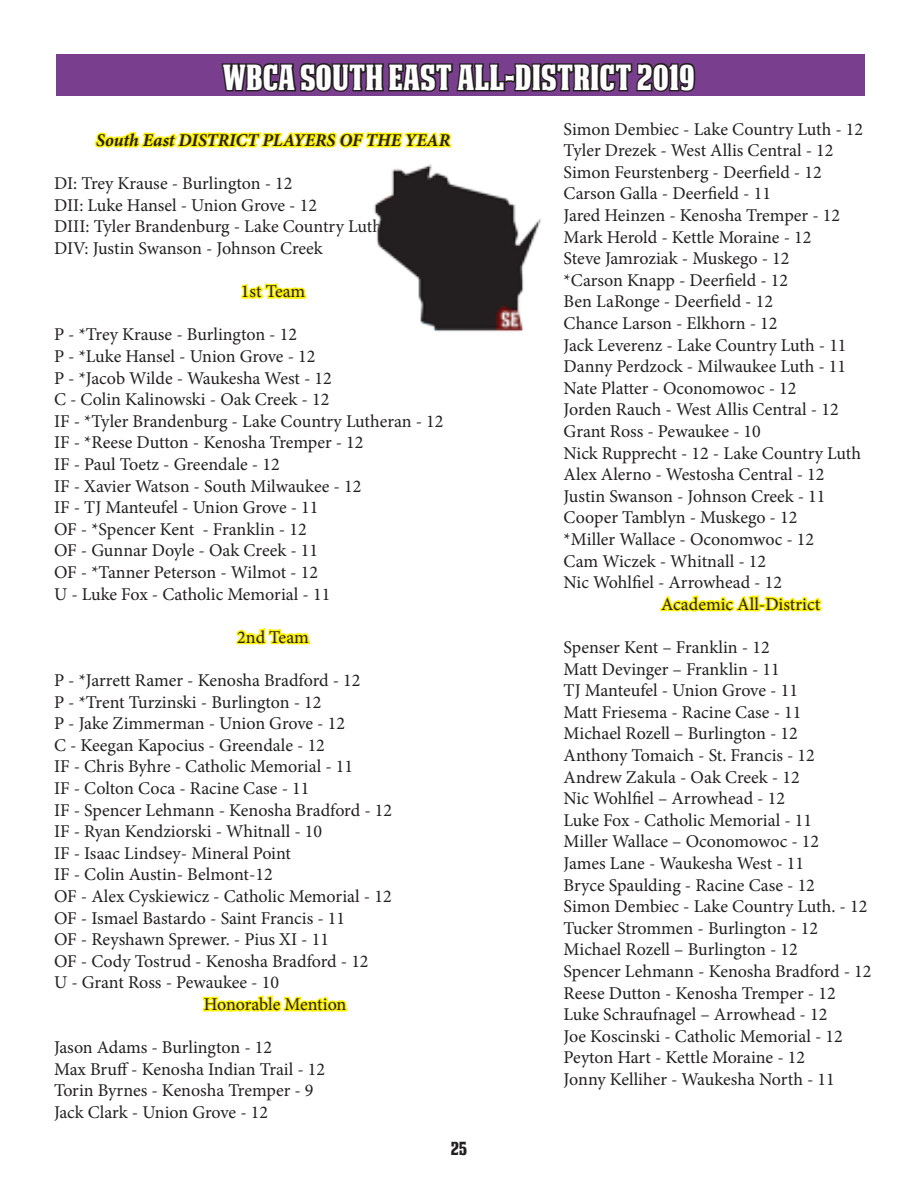
<style>
.page{position:relative;width:918px;height:1188px;background:#fff}
.page>*{position:absolute;margin:0;border:0;box-sizing:border-box;transform-origin:0 0}
.t1{font:34.5px "DEATHEMAACHNCV";color:#fff}
.t2{font:18px "Minion Pro";color:#231f20}
.t3{font:italic 700 18px "Minion Pro";color:#231f20}
.t4{font:18px "DEATHEMAACHNCV";color:#231f20}
</style>
<div class="page">
<div style="left:56px;top:54px;width:809px;height:42px;background:#793e8d"></div>
<svg style="left:241px;top:283px;width:66px;height:16px"></svg>
<svg style="left:236px;top:628px;width:74px;height:17px"></svg>
<svg style="left:203px;top:995px;width:145px;height:17px"></svg>
<svg style="left:660px;top:595px;width:162px;height:17px"></svg>
<svg style="left:95px;top:63px;width:601px;height:85px"></svg>
<img style="left:374px;top:164px;width:167px;height:168px">
<p class="t1" style="left:222px;top:57px;width:474px">WBCA SOUTH EAST ALL-DISTRICT 2019</p>
<p class="t3" style="left:96px;top:127px;width:356px">South East DISTRICT PLAYERS OF THE YEAR</p>
<p class="t2" style="left:54px;top:171px;width:240px">DI: Trey Krause - Burlington - 12</p>
<p class="t2" style="left:54px;top:193px;width:265px">DII: Luke Hansel - Union Grove - 12</p>
<p class="t2" style="left:54px;top:215px;width:351px">DIII: Tyler Brandenburg - Lake Country Luth 12</p>
<p class="t2" style="left:54px;top:236px;width:270px">DIV: Justin Swanson - Johnson Creek</p>
<p class="t2" style="left:241px;top:279px;width:66px">1st Team</p>
<p class="t2" style="left:54px;top:323px;width:245px">P - *Trey Krause - Burlington - 12</p>
<p class="t2" style="left:54px;top:344px;width:263px">P - *Luke Hansel - Union Grove - 12</p>
<p class="t2" style="left:54px;top:366px;width:279px">P - *Jacob Wilde - Waukesha West - 12</p>
<p class="t2" style="left:54px;top:387px;width:277px">C - Colin Kalinowski - Oak Creek - 12</p>
<p class="t2" style="left:54px;top:409px;width:391px">IF - *Tyler Brandenburg - Lake Country Lutheran - 12</p>
<p class="t2" style="left:54px;top:431px;width:311px">IF - *Reese Dutton - Kenosha Tremper - 12</p>
<p class="t2" style="left:54px;top:452px;width:227px">IF - Paul Toetz - Greendale - 12</p>
<p class="t2" style="left:54px;top:474px;width:309px">IF - Xavier Watson - South Milwaukee - 12</p>
<p class="t2" style="left:54px;top:495px;width:266px">IF - TJ Manteufel - Union Grove - 11</p>
<p class="t2" style="left:54px;top:517px;width:254px">OF - *Spencer Kent - Franklin - 12</p>
<p class="t2" style="left:54px;top:539px;width:266px">OF - Gunnar Doyle - Oak Creek - 11</p>
<p class="t2" style="left:54px;top:560px;width:266px">OF - *Tanner Peterson - Wilmot - 12</p>
<p class="t2" style="left:54px;top:582px;width:278px">U - Luke Fox - Catholic Memorial - 11</p>
<p class="t2" style="left:237px;top:625px;width:73px">2nd Team</p>
<p class="t2" style="left:54px;top:668px;width:308px">P - *Jarrett Ramer - Kenosha Bradford - 12</p>
<p class="t2" style="left:54px;top:690px;width:269px">P - *Trent Turzinski - Burlington - 12</p>
<p class="t2" style="left:54px;top:711px;width:293px">P - Jake Zimmerman - Union Grove - 12</p>
<p class="t2" style="left:54px;top:733px;width:272px">C - Keegan Kapocius - Greendale - 12</p>
<p class="t2" style="left:54px;top:755px;width:301px">IF - Chris Byhre - Catholic Memorial - 11</p>
<p class="t2" style="left:54px;top:776px;width:257px">IF - Colton Coca - Racine Case - 11</p>
<p class="t2" style="left:54px;top:798px;width:340px">IF - Spencer Lehmann - Kenosha Bradford - 12</p>
<p class="t2" style="left:54px;top:819px;width:270px">IF - Ryan Kendziorski - Whitnall - 10</p>
<p class="t2" style="left:54px;top:841px;width:239px">IF - Isaac Lindsey- Mineral Point</p>
<p class="t2" style="left:54px;top:863px;width:220px">IF - Colin Austin- Belmont-12</p>
<p class="t2" style="left:54px;top:884px;width:339px">OF - Alex Cyskiewicz - Catholic Memorial - 12</p>
<p class="t2" style="left:54px;top:906px;width:293px">OF - Ismael Bastardo - Saint Francis - 11</p>
<p class="t2" style="left:54px;top:927px;width:277px">OF - Reyshawn Sprewer. - Pius XI - 11</p>
<p class="t2" style="left:54px;top:949px;width:316px">OF - Cody Tostrud - Kenosha Bradford - 12</p>
<p class="t2" style="left:54px;top:971px;width:227px">U - Grant Ross - Pewaukee - 10</p>
<p class="t2" style="left:204px;top:992px;width:144px">Honorable Mention</p>
<p class="t2" style="left:54px;top:1035px;width:220px">Jason Adams - Burlington - 12</p>
<p class="t2" style="left:54px;top:1057px;width:273px">Max Bruff - Kenosha Indian Trail - 12</p>
<p class="t2" style="left:54px;top:1079px;width:261px">Torin Byrnes - Kenosha Tremper - 9</p>
<p class="t2" style="left:54px;top:1100px;width:216px">Jack Clark - Union Grove - 12</p>
<p class="t4" style="left:451px;top:1138px;width:18px">25</p>
<p class="t2" style="left:564px;top:117px;width:301px">Simon Dembiec - Lake Country Luth - 12</p>
<p class="t2" style="left:564px;top:138px;width:271px">Tyler Drezek - West Allis Central - 12</p>
<p class="t2" style="left:564px;top:160px;width:260px">Simon Feurstenberg - Deerfield - 12</p>
<p class="t2" style="left:564px;top:182px;width:209px">Carson Galla - Deerfield - 11</p>
<p class="t2" style="left:564px;top:203px;width:278px">Jared Heinzen - Kenosha Tremper - 12</p>
<p class="t2" style="left:564px;top:225px;width:249px">Mark Herold - Kettle Moraine - 12</p>
<p class="t2" style="left:564px;top:246px;width:227px">Steve Jamroziak - Muskego - 12</p>
<p class="t2" style="left:564px;top:268px;width:226px">*Carson Knapp - Deerfield - 12</p>
<p class="t2" style="left:564px;top:290px;width:211px">Ben LaRonge - Deerfield - 12</p>
<p class="t2" style="left:564px;top:311px;width:215px">Chance Larson - Elkhorn - 12</p>
<p class="t2" style="left:564px;top:333px;width:284px">Jack Leverenz - Lake Country Luth - 11</p>
<p class="t2" style="left:564px;top:354px;width:284px">Danny Perdzock - Milwaukee Luth - 11</p>
<p class="t2" style="left:564px;top:376px;width:234px">Nate Platter - Oconomowoc - 12</p>
<p class="t2" style="left:564px;top:398px;width:277px">Jorden Rauch - West Allis Central - 12</p>
<p class="t2" style="left:564px;top:419px;width:199px">Grant Ross - Pewaukee - 10</p>
<p class="t2" style="left:564px;top:441px;width:299px">Nick Rupprecht - 12 - Lake Country Luth</p>
<p class="t2" style="left:564px;top:462px;width:262px">Alex Alerno - Westosha Central - 12</p>
<p class="t2" style="left:564px;top:484px;width:263px">Justin Swanson - Johnson Creek - 11</p>
<p class="t2" style="left:564px;top:506px;width:235px">Cooper Tamblyn - Muskego - 12</p>
<p class="t2" style="left:564px;top:527px;width:252px">*Miller Wallace - Oconomwoc - 12</p>
<p class="t2" style="left:564px;top:549px;width:204px">Cam Wiczek - Whitnall - 12</p>
<p class="t2" style="left:564px;top:570px;width:220px">Nic Wohlfiel - Arrowhead - 12</p>
<p class="t2" style="left:661px;top:592px;width:160px">Academic All-District</p>
<p class="t2" style="left:564px;top:635px;width:208px">Spenser Kent – Franklin - 12</p>
<p class="t2" style="left:564px;top:657px;width:218px">Matt Devinger – Franklin - 11</p>
<p class="t2" style="left:564px;top:678px;width:236px">TJ Manteufel - Union Grove - 11</p>
<p class="t2" style="left:564px;top:700px;width:239px">Matt Friesema - Racine Case - 11</p>
<p class="t2" style="left:564px;top:722px;width:236px">Michael Rozell – Burlington - 12</p>
<p class="t2" style="left:564px;top:743px;width:253px">Anthony Tomaich - St. Francis - 12</p>
<p class="t2" style="left:564px;top:765px;width:238px">Andrew Zakula - Oak Creek - 12</p>
<p class="t2" style="left:564px;top:786px;width:223px">Nic Wohlfiel – Arrowhead - 12</p>
<p class="t2" style="left:564px;top:808px;width:250px">Luke Fox - Catholic Memorial - 11</p>
<p class="t2" style="left:564px;top:830px;width:257px">Miller Wallace – Oconomowoc - 12</p>
<p class="t2" style="left:564px;top:851px;width:242px">James Lane - Waukesha West - 11</p>
<p class="t2" style="left:564px;top:873px;width:253px">Bryce Spaulding - Racine Case - 12</p>
<p class="t2" style="left:564px;top:894px;width:305px">Simon Dembiec - Lake Country Luth. - 12</p>
<p class="t2" style="left:564px;top:916px;width:256px">Tucker Strommen - Burlington - 12</p>
<p class="t2" style="left:564px;top:938px;width:236px">Michael Rozell – Burlington - 12</p>
<p class="t2" style="left:564px;top:959px;width:309px">Spencer Lehmann - Kenosha Bradford - 12</p>
<p class="t2" style="left:564px;top:981px;width:274px">Reese Dutton - Kenosha Tremper - 12</p>
<p class="t2" style="left:564px;top:1002px;width:265px">Luke Schraufnagel – Arrowhead - 12</p>
<p class="t2" style="left:564px;top:1024px;width:281px">Joe Koscinski - Catholic Memorial - 12</p>
<p class="t2" style="left:564px;top:1046px;width:243px">Peyton Hart - Kettle Moraine - 12</p>
<p class="t2" style="left:564px;top:1067px;width:273px">Jonny Kelliher - Waukesha North - 11</p>
</div>
